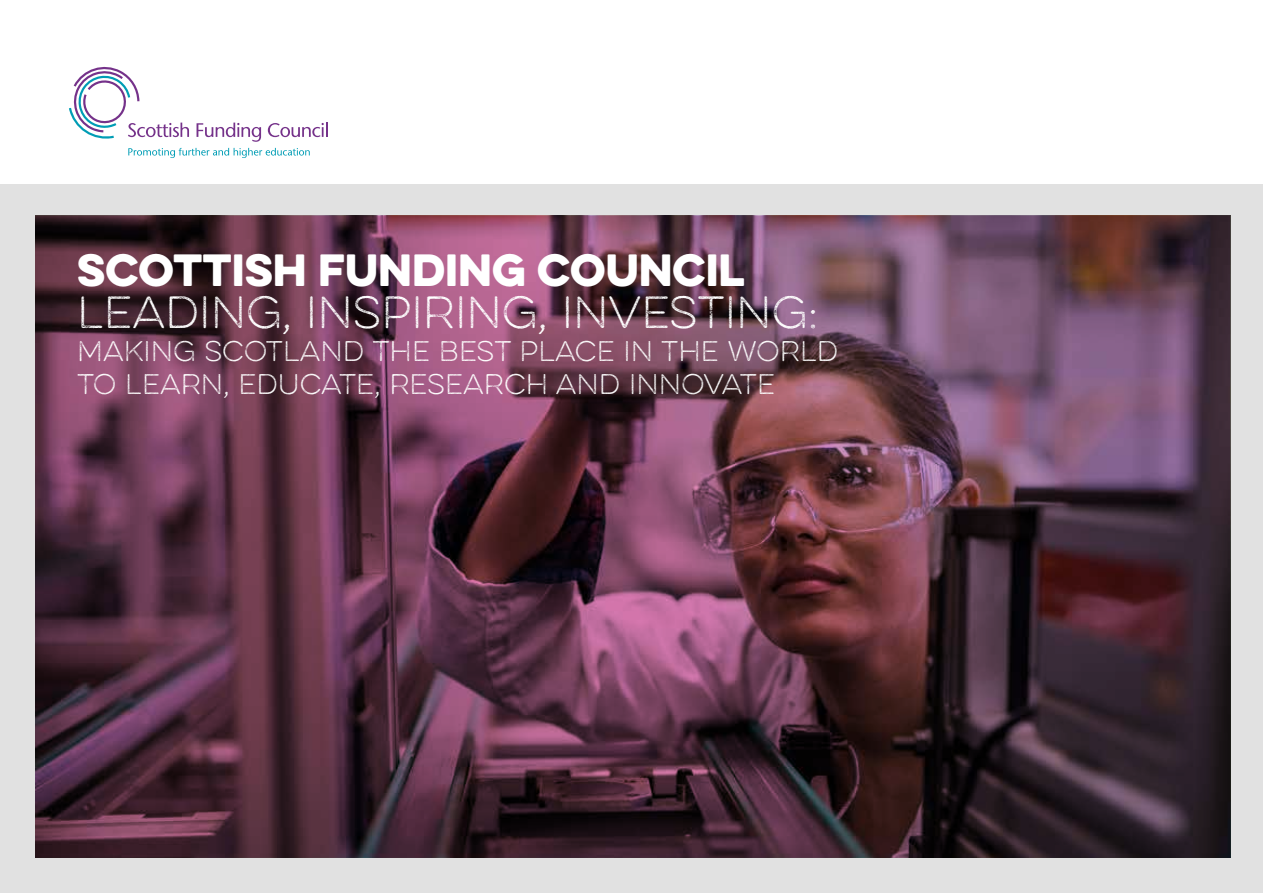
<style>
.page{position:relative;width:1263px;height:893px;background:#fff}
.page>*{position:absolute;margin:0;border:0;box-sizing:border-box;transform-origin:0 0}
.t1{font:100 40.5px "Eveleth";color:#fff}
.t2{font:40.5px "Eveleth Clean";color:#fff}
.t3{font:100 25.5px/33px "Eveleth";color:#fff}
</style>
<div class="page">
<div style="left:0;top:185px;width:1263px;height:708px;background:#e1e1e1"></div>
<svg style="left:69px;top:67px;width:120px;height:72px"></svg>
<svg style="left:197px;top:123px;width:64px;height:19px"></svg>
<svg style="left:268px;top:123px;width:60px;height:14px"></svg>
<svg style="left:128px;top:148px;width:182px;height:10px"></svg>
<img style="left:35px;top:215px;width:1195px;height:643px">
<h1 class="t2" style="left:77px;top:239px;width:669px">SCOTTISH FUNDING COUNCIL</h1>
<h1 class="t1" style="left:77px;top:285px;width:743px">LEADING, INSPIRING, INVESTING:</h1>
<p class="t3" style="left:77px;top:335px;width:762px">MAKING SCOTLAND THE BEST PLACE IN THE WORLD<br>TO LEARN, EDUCATE, RESEARCH AND INNOVATE</p>
</div>
